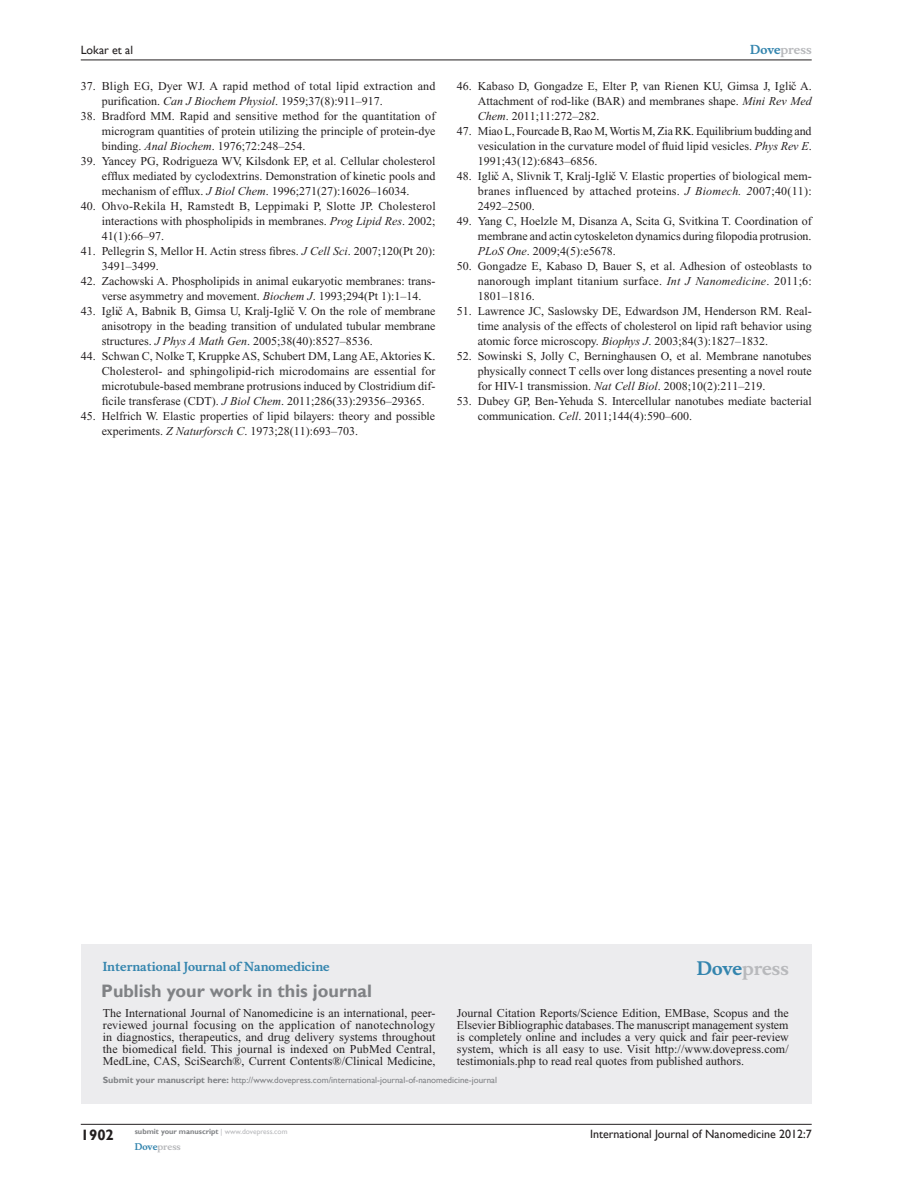
<style>
.page{position:relative;width:918px;height:1188px;background:#fff}
.page>*{position:absolute;margin:0;border:0;box-sizing:border-box;transform-origin:0 0}
.t1{font:700 18px "Gill Sans";color:#808285}
.t2{font:700 18px "Musee";color:#b8b9bc}
.t3{font:700 15px "Gill Sans";color:#231f20}
.t4{font:12px/15px "Times New Roman";color:#231f20;text-align:justify}
.t5{font:12px "Gill Sans";color:#231f20}
.t6{font:700 12px "Musee";color:#3485ae}
.t7{font:700 12px "Musee";color:#b8b9bc}
.t8{font:9px "Gill Sans";color:#808285}
.t9{font:700 9px "Musee";color:#b8b9bc}
.t10{font:700 7.5px "Gill Sans";color:#808285}
.s1{font-style:italic}
.s2{color:#3485ae}
.s3{font-weight:700}
.s4{font-weight:400;color:#b8b9bc}
</style>
<div class="page">
<div style="left:81px;top:944px;width:731px;height:159px;background:#ececee"></div>
<hr style="left:81px;top:1124px;width:731px;height:1px;background:#231f20">
<hr style="left:81px;top:60px;width:731px;height:1px;background:#231f20">
<p class="t5" style="left:81px;top:43px;width:54px">Lokar et al</p>
<p class="t4" style="left:102px;top:79px;width:335px;text-indent:-21px">37. Bligh EG, Dyer WJ. A rapid method of total lipid extraction and purification. <span class="s1">Can J Biochem Physiol</span>. 1959;37(8):911–917.</p>
<p class="t4" style="left:102px;top:109px;width:335px;text-indent:-21px">38. Bradford MM. Rapid and sensitive method for the quantitation of microgram quantities of protein utilizing the principle of protein-dye binding. <span class="s1">Anal Biochem</span>. 1976;72:248–254.</p>
<p class="t4" style="left:102px;top:154px;width:335px;text-indent:-21px">39. Yancey PG, Rodrigueza WV, Kilsdonk EP, et al. Cellular cholesterol efflux mediated by cyclodextrins. Demonstration of kinetic pools and mechanism of efflux. <span class="s1">J Biol Chem</span>. 1996;271(27):16026–16034.</p>
<p class="t4" style="left:102px;top:199px;width:336px;text-indent:-21px">40. Ohvo-Rekila H, Ramstedt B, Leppimaki P, Slotte JP. Cholesterol interactions with phospholipids in membranes. <span class="s1">Prog Lipid Res</span>. 2002; 41(1):66–97.</p>
<p class="t4" style="left:102px;top:244px;width:335px;text-indent:-21px">41. Pellegrin S, Mellor H. Actin stress fibres. <span class="s1">J Cell Sci</span>. 2007;120(Pt 20):<br>3491–3499.</p>
<p class="t4" style="left:81px;top:274px;width:356px;text-align:center">42. Zachowski A. Phospholipids in animal eukaryotic membranes: trans&shy;verse asymmetry and movement. <span class="s1">Biochem J</span>. 1993;294(Pt 1):1–14.</p>
<p class="t4" style="left:102px;top:304px;width:335px;text-indent:-21px">43. Igliˇc A, Babnik B, Gimsa U, Kralj-Igliˇc V. On the role of membrane anisotropy in the beading transition of undulated tubular membrane structures. <span class="s1">J Phys A Math Gen</span>. 2005;38(40):8527–8536.</p>
<p class="t4" style="left:102px;top:349px;width:335px;text-indent:-21px">44. Schwan C, Nolke T, Kruppke AS, Schubert DM, Lang AE, Aktories K.<br>Cholesterol- and sphingolipid-rich microdomains are essential for microtubule-based membrane protrusions induced by Clostridium dif&shy;ficile transferase (CDT). <span class="s1">J Biol Chem</span>. 2011;286(33):29356–29365.</p>
<p class="t4" style="left:102px;top:409px;width:335px;text-indent:-21px">45. Helfrich W. Elastic properties of lipid bilayers: theory and possible experiments. <span class="s1">Z Naturforsch C</span>. 1973;28(11):693–703.</p>
<p class="t7" style="left:750px;top:43px;width:63px"><span class="s2">Dove</span>press</p>
<p class="t4" style="left:478px;top:79px;width:336px;text-indent:-21px">46. Kabaso D, Gongadze E, Elter P, van Rienen KU, Gimsa J, Igliˇc A.<br>Attachment of rod-like (BAR) and membranes shape. <span class="s1">Mini Rev Med Chem</span>. 2011;11:272–282.</p>
<p class="t4" style="left:478px;top:124px;width:335px;text-indent:-21px">47. Miao L, Fourcade B, Rao M, Wortis M, Zia RK. Equilibrium budding and vesiculation in the curvature model of fluid lipid vesicles. <span class="s1">Phys Rev E</span>.<br>1991;43(12):6843–6856.</p>
<p class="t4" style="left:478px;top:169px;width:335px;text-indent:-21px">48. Igliˇc A, Slivnik T, Kralj-Igliˇc V. Elastic properties of biological mem&shy;branes influenced by attached proteins. <span class="s1">J Biomech. 2</span>007;40(11):<br>2492–2500.</p>
<p class="t4" style="left:478px;top:214px;width:335px;text-indent:-21px">49. Yang C, Hoelzle M, Disanza A, Scita G, Svitkina T. Coordination of membrane and actin cytoskeleton dynamics during filopodia protrusion.<br><span class="s1">PLoS One</span>. 2009;4(5):e5678.</p>
<p class="t4" style="left:478px;top:259px;width:335px;text-indent:-21px">50. Gongadze E, Kabaso D, Bauer S, et al. Adhesion of osteoblasts to nanorough implant titanium surface. <span class="s1">Int J Nanomedicine</span>. 2011;6:<br>1801–1816.</p>
<p class="t4" style="left:478px;top:304px;width:335px;text-indent:-21px">51. Lawrence JC, Saslowsky DE, Edwardson JM, Henderson RM. Real&shy;time analysis of the effects of cholesterol on lipid raft behavior using atomic force microscopy. <span class="s1">Biophys J</span>. 2003;84(3):1827–1832.</p>
<p class="t4" style="left:478px;top:349px;width:335px;text-indent:-21px">52. Sowinski S, Jolly C, Berninghausen O, et al. Membrane nanotubes physically connect T cells over long distances presenting a novel route for HIV-1 transmission. <span class="s1">Nat Cell Biol</span>. 2008;10(2):211–219.</p>
<p class="t4" style="left:478px;top:394px;width:335px;text-indent:-21px">53. Dubey GP, Ben-Yehuda S. Intercellular nanotubes mediate bacterial communication. <span class="s1">Cell</span>. 2011;144(4):590–600.</p>
<p class="t6" style="left:103px;top:959px;width:228px">International Journal of Nanomedicine</p>
<h1 class="t1" style="left:101px;top:980px;width:272px">Publish your work in this journal</h1>
<h1 class="t2" style="left:697px;top:958px;width:94px"><span class="s2">Dove</span>press</h1>
<p class="t4" style="left:103px;top:1007px;width:334px;line-height:12px">The International Journal of Nanomedicine is an international, peer&shy;reviewed journal focusing on the application of nanotechnology in diagnostics, therapeutics, and drug delivery systems throughout the biomedical field. This journal is indexed on PubMed Central, MedLine, CAS, SciSearch®, Current Contents®/Clinical Medicine,</p>
<p class="t4" style="left:457px;top:1007px;width:333px;line-height:12px">Journal Citation Reports/Science Edition, EMBase, Scopus and the Elsevier Bibliographic databases. The manuscript management system is completely online and includes a very quick and fair peer-review system, which is all easy to use. Visit http://www.dovepress.com/ testimonials.php to read real quotes from published authors.</p>
<p class="t8" style="left:103px;top:1075px;width:396px"><span class="s3">Submit your manuscript here:</span> http://www.dovepress.com/international-journal-of-nanomedicine-journal</p>
<p class="t3" style="left:81px;top:1126px;width:35px">1902</p>
<p class="t10" style="left:135px;top:1127px;width:154px">submit your manuscript <span class="s4">| www.dovepress.com</span></p>
<p class="t9" style="left:135px;top:1141px;width:48px"><span class="s2">Dove</span>press</p>
<p class="t5" style="left:590px;top:1127px;width:223px">International Journal of Nanomedicine 2012:7</p>
</div>
